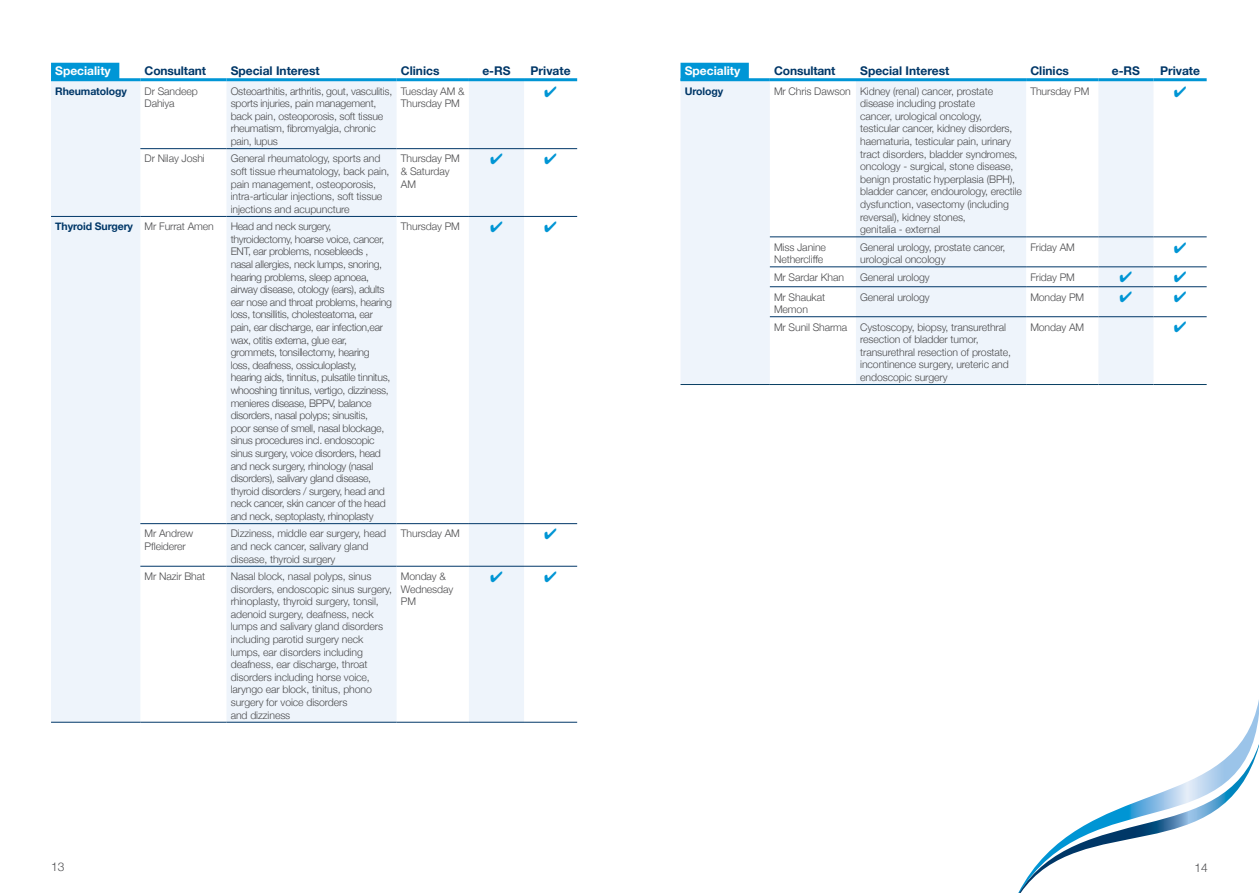
<style>
.page{position:relative;width:1259px;height:893px;background:#fff}
.page>*{position:absolute;margin:0;border:0;box-sizing:border-box;transform-origin:0 0}
.t1{font:700 12px "Helvetica Neue";color:#003768}
.t2{font:700 12px "Helvetica Neue";color:#fff}
.t3{font:300 12px "Helvetica Neue";color:#4d4d4f}
.t4{font:300 10.5px/12.6px "Helvetica Neue";letter-spacing:-.01em;color:#4d4d4f}
.t5{font:300 10.5px/12.6px "Helvetica Neue";letter-spacing:-.03em;color:#4d4d4f}
.t6{font:700 10.5px "Helvetica Neue";letter-spacing:-.01em;color:#003768}
.s1{font-weight:300;color:#4d4d4f}
</style>
<div class="page">
<svg style="left:51px;top:81px;width:473px;height:641px;fill:#eef4fb"></svg>
<hr style="left:140px;top:148px;width:86px;height:1px;background:#003768">
<hr style="left:226px;top:148px;width:170px;height:1px;background:#003768">
<hr style="left:396px;top:148px;width:73px;height:1px;background:#003768">
<hr style="left:469px;top:148px;width:55px;height:1px;background:#003768">
<hr style="left:524px;top:148px;width:53px;height:1px;background:#003768">
<hr style="left:140px;top:216px;width:86px;height:1px;background:#003768">
<hr style="left:226px;top:216px;width:170px;height:1px;background:#003768">
<hr style="left:396px;top:216px;width:73px;height:1px;background:#003768">
<hr style="left:469px;top:216px;width:55px;height:1px;background:#003768">
<hr style="left:524px;top:216px;width:53px;height:1px;background:#003768">
<hr style="left:140px;top:523px;width:86px;height:1px;background:#003768">
<hr style="left:226px;top:523px;width:170px;height:1px;background:#003768">
<hr style="left:396px;top:523px;width:73px;height:1px;background:#003768">
<hr style="left:469px;top:523px;width:55px;height:1px;background:#003768">
<hr style="left:524px;top:523px;width:53px;height:1px;background:#003768">
<hr style="left:140px;top:566px;width:86px;height:1px;background:#003768">
<hr style="left:226px;top:566px;width:170px;height:1px;background:#003768">
<hr style="left:396px;top:566px;width:73px;height:1px;background:#003768">
<hr style="left:469px;top:566px;width:55px;height:1px;background:#003768">
<hr style="left:524px;top:566px;width:53px;height:1px;background:#003768">
<hr style="left:51px;top:78px;width:89px;height:3px;background:#0096d6">
<hr style="left:140px;top:78px;width:86px;height:3px;background:#0096d6">
<hr style="left:226px;top:78px;width:170px;height:3px;background:#0096d6">
<hr style="left:396px;top:78px;width:73px;height:3px;background:#0096d6">
<hr style="left:469px;top:78px;width:55px;height:3px;background:#0095d4">
<hr style="left:524px;top:78px;width:53px;height:3px;background:#0095d4">
<hr style="left:51px;top:216px;width:89px;height:1px;background:#003768">
<hr style="left:51px;top:722px;width:89px;height:1px;background:#003768">
<hr style="left:140px;top:722px;width:86px;height:1px;background:#003768">
<hr style="left:226px;top:722px;width:170px;height:1px;background:#003768">
<hr style="left:396px;top:722px;width:73px;height:1px;background:#003768">
<hr style="left:469px;top:722px;width:55px;height:1px;background:#003768">
<hr style="left:524px;top:722px;width:53px;height:1px;background:#003768">
<div style="left:51px;top:63px;width:68px;height:18px;background:#0096d6"></div>
<svg style="left:1018px;top:700px;width:241px;height:193px"></svg>
<svg style="left:1019px;top:744px;width:240px;height:149px"></svg>
<svg style="left:680px;top:81px;width:473px;height:303px;fill:#eef4fb"></svg>
<hr style="left:770px;top:236px;width:86px;height:1px;background:#003768">
<hr style="left:856px;top:236px;width:170px;height:1px;background:#003768">
<hr style="left:1026px;top:236px;width:72px;height:1px;background:#003768">
<hr style="left:1098px;top:236px;width:55px;height:1px;background:#003768">
<hr style="left:1153px;top:236px;width:53px;height:1px;background:#003768">
<hr style="left:770px;top:266px;width:86px;height:1px;background:#003768">
<hr style="left:856px;top:266px;width:170px;height:1px;background:#003768">
<hr style="left:1026px;top:266px;width:72px;height:1px;background:#003768">
<hr style="left:1098px;top:266px;width:55px;height:1px;background:#003768">
<hr style="left:1153px;top:266px;width:53px;height:1px;background:#003768">
<hr style="left:770px;top:286px;width:86px;height:1px;background:#003768">
<hr style="left:856px;top:286px;width:170px;height:1px;background:#003768">
<hr style="left:1026px;top:286px;width:72px;height:1px;background:#003768">
<hr style="left:1098px;top:286px;width:55px;height:1px;background:#003768">
<hr style="left:1153px;top:286px;width:53px;height:1px;background:#003768">
<hr style="left:770px;top:316px;width:86px;height:1px;background:#003768">
<hr style="left:856px;top:316px;width:170px;height:1px;background:#003768">
<hr style="left:1026px;top:316px;width:72px;height:1px;background:#003768">
<hr style="left:1098px;top:316px;width:55px;height:1px;background:#003768">
<hr style="left:1153px;top:316px;width:53px;height:1px;background:#003768">
<hr style="left:680px;top:78px;width:90px;height:3px;background:#0096d6">
<hr style="left:770px;top:78px;width:86px;height:3px;background:#0096d6">
<hr style="left:856px;top:78px;width:170px;height:3px;background:#0096d6">
<hr style="left:1026px;top:78px;width:72px;height:3px;background:#0096d6">
<hr style="left:1098px;top:78px;width:55px;height:3px;background:#0095d4">
<hr style="left:1153px;top:78px;width:53px;height:3px;background:#0095d4">
<hr style="left:680px;top:384px;width:90px;height:1px;background:#093f63">
<hr style="left:770px;top:384px;width:86px;height:1px;background:#093f63">
<hr style="left:856px;top:384px;width:170px;height:1px;background:#093f63">
<hr style="left:1026px;top:384px;width:72px;height:1px;background:#093f63">
<hr style="left:1098px;top:384px;width:55px;height:1px;background:#093f63">
<hr style="left:1153px;top:384px;width:53px;height:1px;background:#093f63">
<div style="left:680px;top:63px;width:69px;height:18px;background:#0096d6"></div>
<svg style="left:490px;top:154px;width:12px;height:10px"></svg>
<svg style="left:490px;top:221px;width:12px;height:11px"></svg>
<svg style="left:490px;top:571px;width:12px;height:11px"></svg>
<svg style="left:1120px;top:272px;width:11px;height:11px"></svg>
<svg style="left:1120px;top:292px;width:11px;height:11px"></svg>
<p class="t2" style="left:55px;top:62px;width:57px">Speciality</p>
<p class="t1" style="left:145px;top:62px;width:63px">Consultant</p>
<p class="t1" style="left:231px;top:62px;width:91px">Special Interest</p>
<p class="t1" style="left:401px;top:62px;width:40px">Clinics</p>
<p class="t1" style="left:482px;top:62px;width:30px">e-RS</p>
<p class="t1" style="left:530px;top:62px;width:42px">Private</p>
<p class="t6" style="left:55px;top:83px;width:73px">Rheumatology</p>
<p class="t4" style="left:145px;top:84px;width:55px">Dr Sandeep<br>Dahiya</p>
<p class="t4" style="left:231px;top:84px;width:163px">Osteoarthitis, arthritis, gout, vasculitis, sports injuries, pain management, back pain, osteoporosis, soft tissue rheumatism, fibromyalgia, chronic pain, lupus</p>
<p class="t4" style="left:401px;top:84px;width:65px">Tuesday AM &amp;<br>Thursday PM</p>
<p class="t4" style="left:145px;top:152px;width:62px">Dr Nilay Joshi</p>
<p class="t4" style="left:231px;top:152px;width:160px">General rheumatology, sports and soft tissue rheumatology, back pain, pain management, osteoporosis, intra-articular injections, soft tissue injections and acupuncture</p>
<p class="t4" style="left:401px;top:152px;width:60px">Thursday PM &amp; Saturday<br>AM</p>
<p class="t6" style="left:55px;top:218px;width:160px">Thyroid Surgery <span class="s1">Mr Furrat Amen</span></p>
<p class="t5" style="left:231px;top:219px;width:163px">Head and neck surgery, thyroidectomy, hoarse voice, cancer, ENT, ear problems, nosebleeds , nasal allergies, neck lumps, snoring, hearing problems, sleep apnoea, airway disease, otology (ears), adults ear nose and throat problems, hearing loss, tonsillitis, cholesteatoma, ear pain, ear discharge, ear infection,ear wax, otitis externa, glue ear, grommets, tonsillectomy, hearing<br>loss, deafness, ossiculoplasty,<br>hearing aids, tinnitus, pulsatile tinnitus, whooshing tinnitus, vertigo, dizziness, menieres disease, BPPV, balance disorders, nasal polyps; sinusitis,<br>poor sense of smell, nasal blockage, sinus procedures incl. endoscopic sinus surgery, voice disorders, head and neck surgery, rhinology (nasal disorders), salivary gland disease, thyroid disorders / surgery, head and neck cancer, skin cancer of the head and neck, septoplasty, rhinoplasty</p>
<p class="t4" style="left:401px;top:219px;width:60px">Thursday PM</p>
<p class="t4" style="left:145px;top:527px;width:50px">Mr Andrew<br>Pfleiderer</p>
<p class="t4" style="left:231px;top:527px;width:157px">Dizziness, middle ear surgery, head and neck cancer, salivary gland disease, thyroid surgery</p>
<p class="t4" style="left:401px;top:527px;width:60px">Thursday AM</p>
<p class="t4" style="left:145px;top:569px;width:62px">Mr Nazir Bhat</p>
<p class="t4" style="left:231px;top:569px;width:163px">Nasal block, nasal polyps, sinus disorders, endoscopic sinus surgery, rhinoplasty, thyroid surgery, tonsil, adenoid surgery, deafness, neck lumps and salivary gland disorders including parotid surgery neck lumps, ear disorders including deafness, ear discharge, throat disorders including horse voice, laryngo ear block, tinitus, phono surgery for voice disorders<br>and dizziness</p>
<p class="t4" style="left:401px;top:569px;width:54px">Monday &amp;<br>Wednesday<br>PM</p>
<p class="t2" style="left:685px;top:62px;width:57px">Speciality</p>
<p class="t1" style="left:774px;top:62px;width:63px">Consultant</p>
<p class="t1" style="left:860px;top:62px;width:91px">Special Interest</p>
<p class="t1" style="left:1030px;top:62px;width:40px">Clinics</p>
<p class="t1" style="left:1111px;top:62px;width:30px">e-RS</p>
<p class="t1" style="left:1160px;top:62px;width:42px">Private</p>
<p class="t6" style="left:685px;top:83px;width:40px">Urology</p>
<p class="t4" style="left:860px;top:84px;width:163px;text-indent:-86px">Mr Chris Dawson Kidney (renal) cancer, prostate disease including prostate<br>cancer, urological oncology, testicular cancer, kidney disorders, haematuria, testicular pain, urinary tract disorders, bladder syndromes, oncology - surgical, stone disease, benign prostatic hyperplasia (BPH), bladder cancer, endourology, erectile dysfunction, vasectomy (including reversal), kidney stones,<br>genitalia - external</p>
<p class="t4" style="left:1030px;top:84px;width:60px">Thursday PM</p>
<p class="t4" style="left:774px;top:240px;width:53px">Miss Janine<br>Nethercliffe</p>
<p class="t4" style="left:860px;top:240px;width:147px">General urology, prostate cancer, urological oncology</p>
<p class="t4" style="left:1030px;top:240px;width:46px">Friday AM</p>
<p class="t4" style="left:774px;top:270px;width:71px">Mr Sardar Khan</p>
<p class="t4" style="left:860px;top:270px;width:71px">General urology</p>
<p class="t4" style="left:1030px;top:270px;width:46px">Friday PM</p>
<p class="t4" style="left:774px;top:290px;width:53px">Mr Shaukat<br>Memon</p>
<p class="t4" style="left:860px;top:290px;width:71px">General urology</p>
<p class="t4" style="left:1030px;top:290px;width:55px">Monday PM</p>
<p class="t4" style="left:860px;top:320px;width:152px;text-indent:-86px">Mr Sunil Sharma Cystoscopy, biopsy, transurethral resection of bladder tumor, transurethral resection of prostate, incontinence surgery, ureteric and endoscopic surgery</p>
<p class="t4" style="left:1030px;top:320px;width:55px">Monday AM</p>
<p class="t3" style="left:51px;top:857px;width:15px">13</p>
<p class="t3" style="left:1194px;top:858px;width:15px">14</p>
</div>
